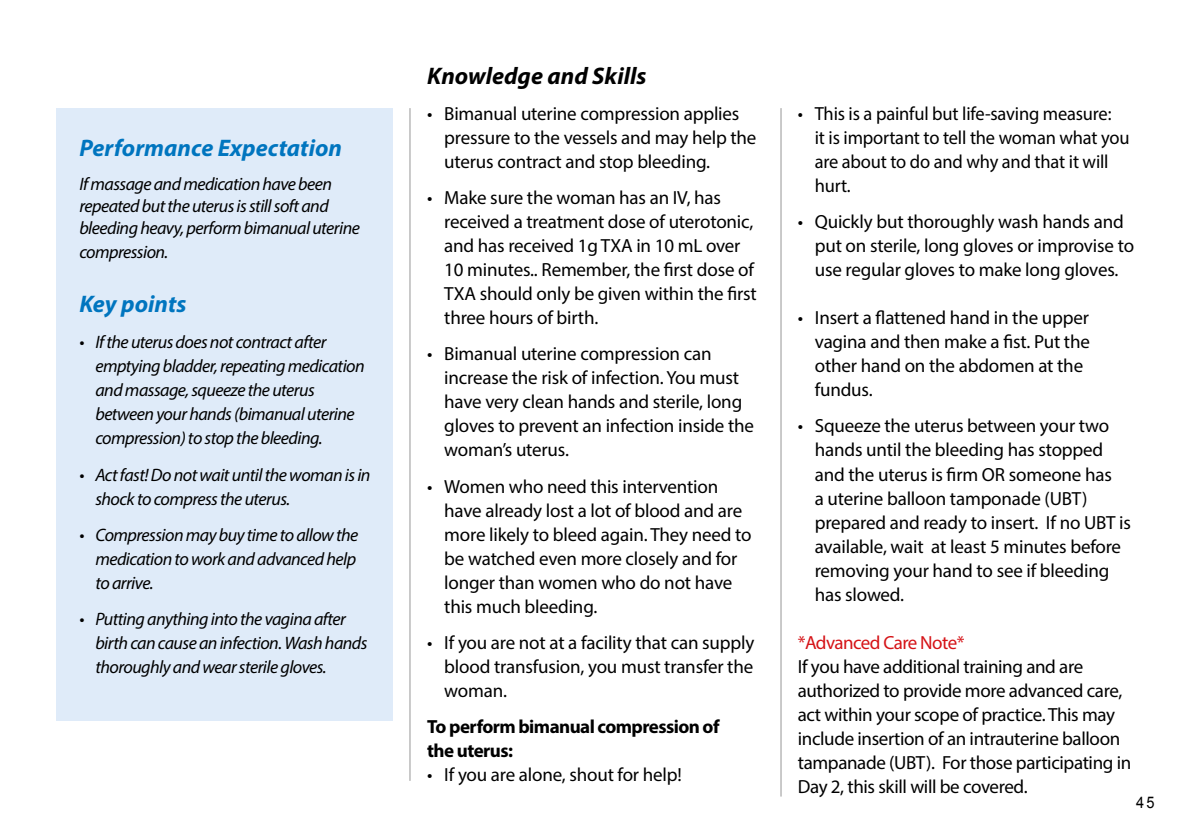
<style>
.page{position:relative;width:1191px;height:840px;background:#fff}
.page>*{position:absolute;margin:0;border:0;box-sizing:border-box;transform-origin:0 0}
.t1{font:italic 700 24px "Myriad Pro";color:#0075bf}
.t2{font:italic 700 24px "Myriad Pro";color:#000}
.t3{font:19px/24px "Myriad Pro";letter-spacing:-.01em;color:#000}
.t4{font:700 19px/24px "Myriad Pro";letter-spacing:-.03em;color:#000}
.t5{font:19px "Myriad Pro";letter-spacing:-.03em;color:#d51317}
.t6{font:italic 18px/24px "Myriad Pro";letter-spacing:-.03em;color:#000}
.t7{font:16px "Arial";color:#000;scale:.91 1}
</style>
<div class="page">
<hr style="left:780px;top:108px;width:1px;height:688px;background:#000">
<hr style="left:409px;top:108px;width:1px;height:672px;background:#000">
<div style="left:57px;top:108px;width:336px;height:612px;background:#dfebf9"></div>
<p class="t1" style="left:79px;top:132px;width:264px">Performance Expectation</p>
<p class="t6" style="left:79px;top:172px;width:282px;line-height:22px">If massage and medication have been repeated but the uterus is still soft and bleeding heavy, perform bimanual uterine</p>
<p class="t6" style="left:79px;top:239px;width:91px">compression.</p>
<p class="t1" style="left:79px;top:288px;width:108px">Key points</p>
<p class="t6" style="left:95px;top:330px;width:271px;text-indent:-16px">• If the uterus does not contract after emptying bladder, repeating medication and massage, squeeze the uterus between your hands (bimanual uterine compression) to stop the bleeding.</p>
<p class="t6" style="left:95px;top:462px;width:277px;text-indent:-16px">• Act fast! Do not wait until the woman is in shock to compress the uterus.</p>
<p class="t6" style="left:95px;top:522px;width:264px;text-indent:-16px">• Compression may buy time to allow the medication to work and advanced help to arrive.</p>
<p class="t6" style="left:95px;top:606px;width:274px;text-indent:-16px">• Putting anything into the vagina after birth can cause an infection. Wash hands thoroughly and wear sterile gloves.</p>
<p class="t2" style="left:427px;top:60px;width:221px">Knowledge and Skills</p>
<p class="t3" style="left:444px;top:101px;width:314px;text-indent:-17px">• Bimanual uterine compression applies pressure to the vessels and may help the uterus contract and stop bleeding.</p>
<p class="t3" style="left:444px;top:185px;width:314px;text-indent:-17px">• Make sure the woman has an IV, has received a treatment dose of uterotonic, and has received 1g TXA in 10 mL over 10 minutes.. Remember, the first dose of TXA should only be given within the first three hours of birth.</p>
<p class="t3" style="left:444px;top:341px;width:311px;text-indent:-17px">• Bimanual uterine compression can increase the risk of infection. You must have very clean hands and sterile, long gloves to prevent an infection inside the woman’s uterus.</p>
<p class="t3" style="left:444px;top:473px;width:309px;text-indent:-17px">• Women who need this intervention have already lost a lot of blood and are more likely to bleed again. They need to be watched even more closely and for longer than women who do not have this much bleeding.</p>
<p class="t3" style="left:444px;top:629px;width:311px;text-align:justify;text-indent:-17px">• If you are not at a facility that can supply blood transfusion, you must transfer the woman.</p>
<p class="t4" style="left:427px;top:713px;width:294px">To perform bimanual compression of the uterus:</p>
<p class="t3" style="left:427px;top:761px;width:256px">• If you are alone, shout for help!</p>
<p class="t3" style="left:814px;top:101px;width:316px;text-indent:-17px">• This is a painful but life-saving measure:<br>it is important to tell the woman what you are about to do and why and that it will hurt.</p>
<p class="t3" style="left:814px;top:209px;width:321px;text-indent:-17px">• Quickly but thoroughly wash hands and put on sterile, long gloves or improvise to use regular gloves to make long gloves.</p>
<p class="t3" style="left:814px;top:305px;width:277px;text-indent:-17px">• Insert a flattened hand in the upper vagina and then make a fist. Put the other hand on the abdomen at the fundus.</p>
<p class="t3" style="left:814px;top:413px;width:318px;text-indent:-17px">• Squeeze the uterus between your two hands until the bleeding has stopped and the uterus is firm OR someone has<br>a uterine balloon tamponade (UBT) prepared and ready to insert. If no UBT is available, wait at least 5 minutes before removing your hand to see if bleeding has slowed.</p>
<p class="t5" style="left:797px;top:630px;width:168px">*Advanced Care Note*</p>
<p class="t3" style="left:797px;top:653px;width:335px">If you have additional training and are authorized to provide more advanced care, act within your scope of practice. This may include insertion of an intrauterine balloon tampanade (UBT). For those participating in Day 2, this skill will be covered.</p>
<p class="t7" style="left:1136px;top:791px;width:22px">45</p>
</div>
